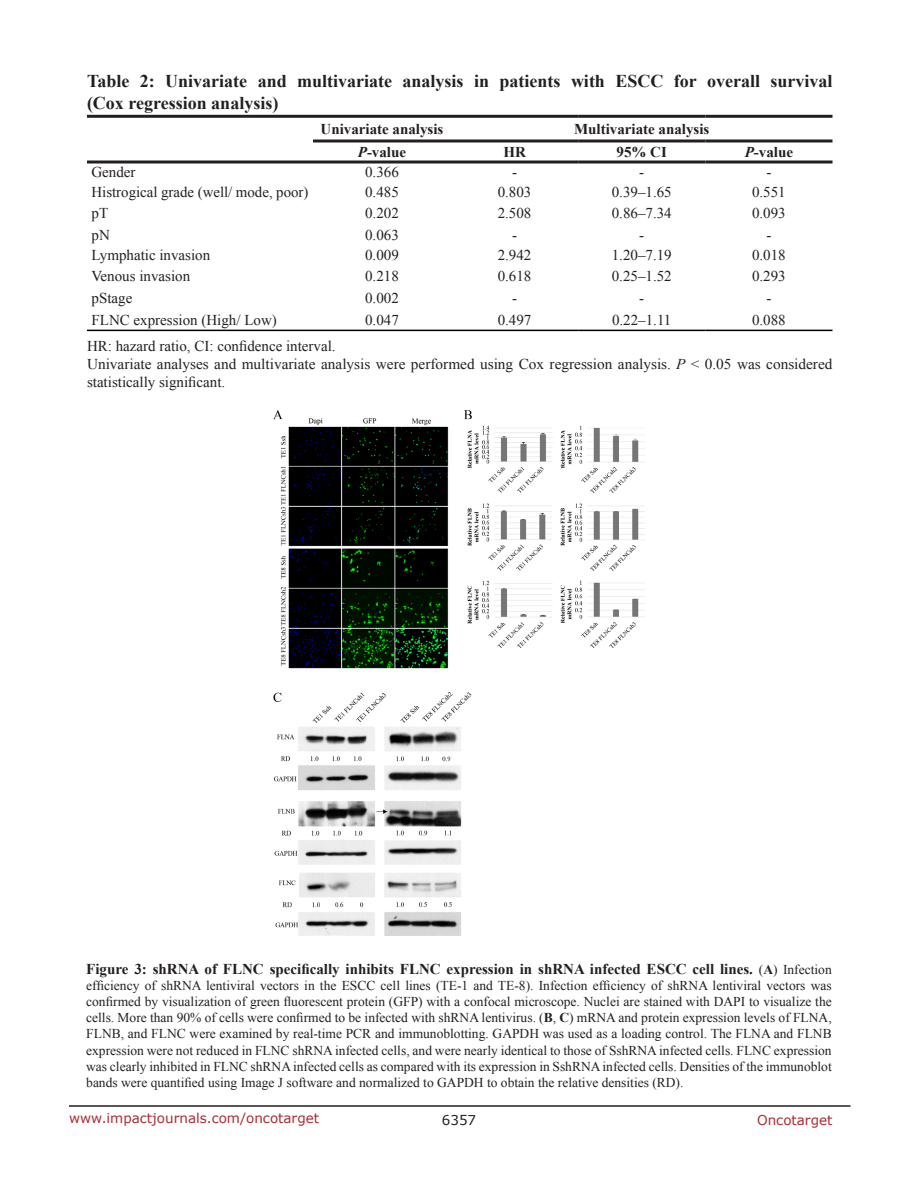
<style>
.page{position:relative;width:918px;height:1188px;background:#fff}
.page>*{position:absolute;margin:0;border:0;box-sizing:border-box;transform-origin:0 0}
.TableHeading{font:700 18px/21.6px "Times New Roman";color:#231f20}
.TableText{font:15px/18px "Times New Roman";color:#231f20}
.FigureText{font:700 15px "Times New Roman";color:#231f20}
.TableText-2{font:700 15px "Times New Roman";color:#231f20}
.FigureText-2{font:13.5px/16.2px "Times New Roman";color:#231f20;text-align:justify}
.t1{font:13.5px "Verdana";color:#ac2b31}
.t2{font:13.5px "Verdana";color:#231f20}
.s1{font-style:italic}
.s2{font-weight:400;font-size:13.5px}
.s3{font-size:13.5px}
.s4{font-weight:700}
</style>
<div class="page">
<hr style="left:69px;top:1105px;width:781px;height:2px;background:#231f20">
<hr style="left:87px;top:115px;width:226px;height:3px;background:#231f20">
<hr style="left:313px;top:115px;width:138px;height:3px;background:#231f20">
<hr style="left:451px;top:115px;width:127px;height:3px;background:#231f20">
<hr style="left:578px;top:115px;width:127px;height:3px;background:#231f20">
<hr style="left:705px;top:115px;width:128px;height:3px;background:#231f20">
<hr style="left:313px;top:140px;width:138px;height:2px;background:#231f20">
<hr style="left:451px;top:140px;width:127px;height:2px;background:#231f20">
<hr style="left:578px;top:140px;width:127px;height:2px;background:#231f20">
<hr style="left:705px;top:140px;width:128px;height:2px;background:#231f20">
<svg style="left:87px;top:160px;width:226px;height:4px"></svg>
<svg style="left:313px;top:160px;width:138px;height:4px"></svg>
<svg style="left:451px;top:160px;width:127px;height:4px"></svg>
<svg style="left:578px;top:160px;width:127px;height:4px"></svg>
<svg style="left:705px;top:160px;width:128px;height:4px"></svg>
<hr style="left:87px;top:330px;width:226px;height:1px;background:#000">
<hr style="left:313px;top:330px;width:138px;height:1px;background:#000">
<hr style="left:451px;top:330px;width:127px;height:1px;background:#000">
<hr style="left:578px;top:330px;width:127px;height:1px;background:#000">
<hr style="left:705px;top:330px;width:128px;height:1px;background:#000">
<img style="left:274px;top:410px;width:370px;height:525px">
<p class="TableHeading" style="left:87px;top:70px;width:747px">Table 2: Univariate and multivariate analysis in patients with ESCC for overall survival (Cox regression analysis)</p>
<p class="TableText-2" style="left:321px;top:118px;width:124px">Univariate analysis</p>
<p class="TableText-2" style="left:574px;top:118px;width:137px">Multivariate analysis</p>
<p class="TableText-2" style="left:358px;top:141px;width:50px"><span class="s1">P</span>-value</p>
<p class="TableText-2" style="left:503px;top:141px;width:24px">HR</p>
<p class="TableText-2" style="left:617px;top:141px;width:52px">95% CI</p>
<p class="TableText-2" style="left:745px;top:141px;width:50px"><span class="s1">P</span>-value</p>
<p class="TableText" style="left:92px;top:163px;width:46px">Gender</p>
<p class="TableText" style="left:365px;top:163px;width:35px">0.366</p>
<p class="TableText" style="left:512px;top:163px;width:6px">-</p>
<p class="TableText" style="left:639px;top:163px;width:6px">-</p>
<p class="TableText" style="left:766px;top:163px;width:6px">-</p>
<p class="TableText" style="left:92px;top:183px;width:219px">Histrogical grade (well/ mode, poor)</p>
<p class="TableText" style="left:365px;top:183px;width:35px">0.485</p>
<p class="TableText" style="left:498px;top:183px;width:35px">0.803</p>
<p class="TableText" style="left:612px;top:183px;width:61px">0.39–1.65</p>
<p class="TableText" style="left:752px;top:183px;width:35px">0.551</p>
<p class="TableText" style="left:92px;top:204px;width:18px">pT</p>
<p class="TableText" style="left:365px;top:204px;width:35px">0.202</p>
<p class="TableText" style="left:498px;top:204px;width:35px">2.508</p>
<p class="TableText" style="left:612px;top:204px;width:61px">0.86–7.34</p>
<p class="TableText" style="left:752px;top:204px;width:35px">0.093</p>
<p class="TableText" style="left:92px;top:225px;width:20px">pN</p>
<p class="TableText" style="left:365px;top:225px;width:35px">0.063</p>
<p class="TableText" style="left:512px;top:225px;width:6px">-</p>
<p class="TableText" style="left:639px;top:225px;width:6px">-</p>
<p class="TableText" style="left:766px;top:225px;width:6px">-</p>
<p class="TableText" style="left:92px;top:246px;width:120px">Lymphatic invasion</p>
<p class="TableText" style="left:365px;top:246px;width:35px">0.009</p>
<p class="TableText" style="left:498px;top:246px;width:35px">2.942</p>
<p class="TableText" style="left:612px;top:246px;width:61px">1.20–7.19</p>
<p class="TableText" style="left:752px;top:246px;width:35px">0.018</p>
<p class="TableText" style="left:92px;top:267px;width:100px">Venous invasion</p>
<p class="TableText" style="left:365px;top:267px;width:35px">0.218</p>
<p class="TableText" style="left:498px;top:267px;width:35px">0.618</p>
<p class="TableText" style="left:612px;top:267px;width:61px">0.25–1.52</p>
<p class="TableText" style="left:752px;top:267px;width:35px">0.293</p>
<p class="TableText" style="left:92px;top:289px;width:42px">pStage</p>
<p class="TableText" style="left:365px;top:289px;width:35px">0.002</p>
<p class="TableText" style="left:512px;top:289px;width:6px">-</p>
<p class="TableText" style="left:639px;top:289px;width:6px">-</p>
<p class="TableText" style="left:766px;top:289px;width:6px">-</p>
<p class="TableText" style="left:92px;top:311px;width:187px">FLNC expression (High/ Low)</p>
<p class="TableText" style="left:365px;top:311px;width:35px">0.047</p>
<p class="TableText" style="left:498px;top:311px;width:35px">0.497</p>
<p class="TableText" style="left:612px;top:311px;width:61px">0.22–1.11</p>
<p class="TableText" style="left:752px;top:311px;width:35px">0.088</p>
<p class="TableText" style="left:87px;top:336px;width:250px">HR: hazard ratio, CI: confidence interval.</p>
<p class="TableText" style="left:87px;top:354px;width:747px">Univariate analyses and multivariate analysis were performed using Cox regression analysis. <span class="s1">P</span> &lt; 0.05 was considered statistically significant.</p>
<p class="FigureText" style="left:86px;top:958px;width:747px">Figure 3: shRNA of FLNC specifically inhibits FLNC expression in shRNA infected ESCC cell lines. <span class="s2">(</span><span class="s3">A</span><span class="s2">) Infection</span></p>
<p class="FigureText-2" style="left:86px;top:977px;width:747px">efficiency of shRNA lentiviral vectors in the ESCC cell lines (TE-1 and TE-8). Infection efficiency of shRNA lentiviral vectors was confirmed by visualization of green fluorescent protein (GFP) with a confocal microscope. Nuclei are stained with DAPI to visualize the cells. More than 90% of cells were confirmed to be infected with shRNA lentivirus. (<span class="s4">B</span>, <span class="s4">C</span>) mRNA and protein expression levels of FLNA, FLNB, and FLNC were examined by real-time PCR and immunoblotting. GAPDH was used as a loading control. The FLNA and FLNB expression were not reduced in FLNC shRNA infected cells, and were nearly identical to those of SshRNA infected cells. FLNC expression was clearly inhibited in FLNC shRNA infected cells as compared with its expression in SshRNA infected cells. Densities of the immunoblot bands were quantified using Image J software and normalized to GAPDH to obtain the relative densities (RD).</p>
<p class="t1" style="left:69px;top:1109px;width:252px">www.impactjournals.com/oncotarget</p>
<p class="t2" style="left:442px;top:1111px;width:36px">6357</p>
<p class="t1" style="left:757px;top:1111px;width:77px">Oncotarget</p>
</div>
